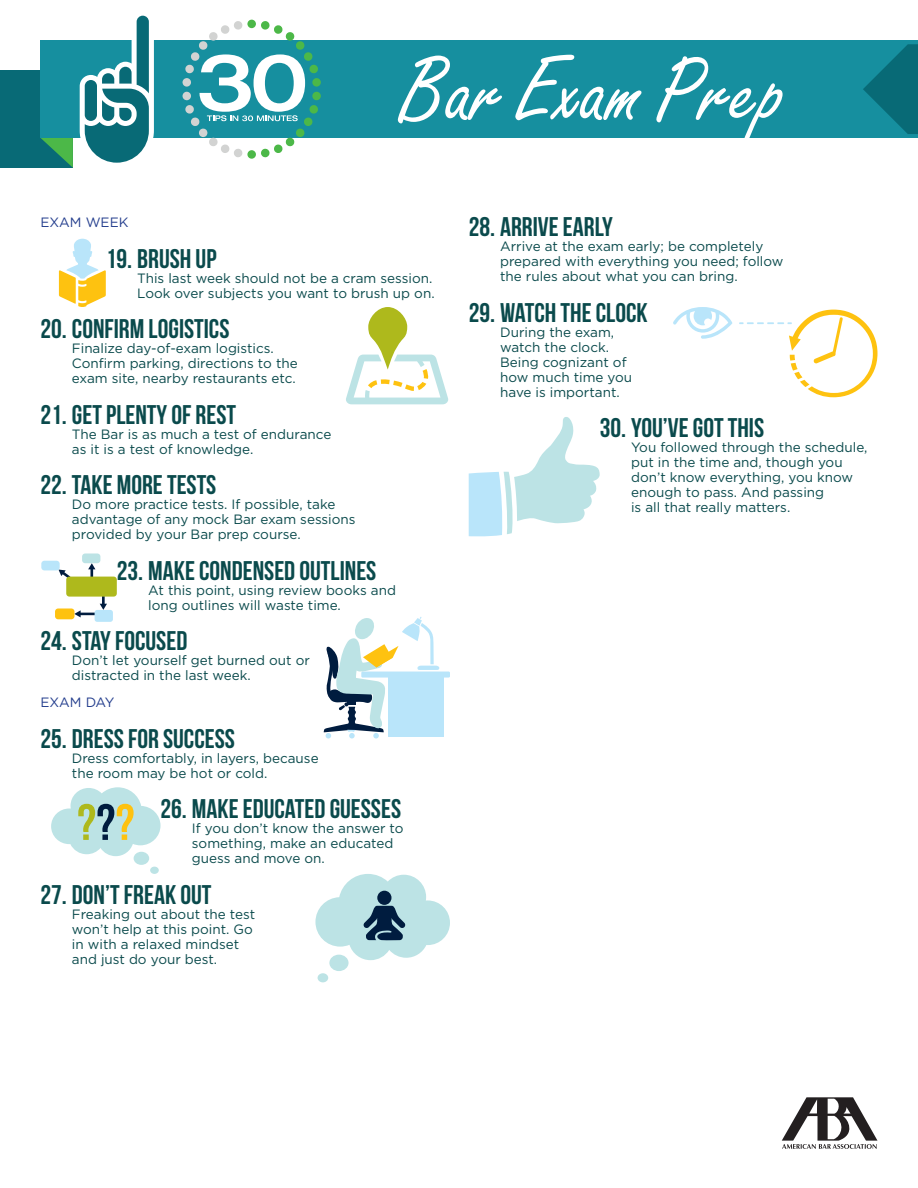
<style>
.page{position:relative;width:918px;height:1188px;background:#fff}
.page>*{position:absolute;margin:0;border:0;box-sizing:border-box;transform-origin:0 0}
.t1{font:93.6px "Freestyle Script Std";color:#fff}
.t2{font:700 27px "Bebas Neue";color:#0a4a4c}
.t3{font:13.5px/15px "Gotham";color:#0a4a4c}
.Paragraph_Style_2{font:13.5px "Gotham";color:#253f8e}
</style>
<div class="page">
<div style="left:0;top:70px;width:73px;height:98px;background:#086a76"></div>
<svg style="left:41px;top:138px;width:32px;height:30px"></svg>
<div style="left:40px;top:40px;width:878px;height:98px;background:#168f9f"></div>
<svg style="left:863px;top:44px;width:55px;height:90px"></svg>
<svg style="left:182px;top:78px;width:9px;height:9px"></svg>
<svg style="left:182px;top:92px;width:9px;height:8px"></svg>
<div style="left:312px;top:92px;width:9px;height:8px;background:#4cb848;border-radius:50%"></div>
<svg style="left:312px;top:78px;width:9px;height:9px"></svg>
<svg style="left:185px;top:21px;width:134px;height:137px"></svg>
<svg style="left:80px;top:15px;width:74px;height:148px"></svg>
<svg style="left:782px;top:1097px;width:95px;height:52px"></svg>
<svg style="left:59px;top:239px;width:47px;height:68px"></svg>
<svg style="left:346px;top:307px;width:102px;height:97px"></svg>
<svg style="left:88px;top:563px;width:7px;height:14px"></svg>
<svg style="left:74px;top:597px;width:33px;height:20px"></svg>
<svg style="left:58px;top:570px;width:12px;height:8px"></svg>
<div style="left:66px;top:577px;width:51px;height:20px;background:#aeb91c;border-radius:3px"></div>
<div style="left:82px;top:554px;width:18px;height:9px;background:#bce3e5;border-radius:3px"></div>
<div style="left:41px;top:561px;width:19px;height:9px;background:#b9e5fa;border-radius:3px"></div>
<div style="left:95px;top:610px;width:18px;height:12px;background:#b9e5fa;border-radius:3px"></div>
<div style="left:55px;top:609px;width:19px;height:10px;background:#fec210;border-radius:3px"></div>
<div style="left:361px;top:672px;width:89px;height:6px;background:#b9e5fa"></div>
<div style="left:388px;top:676px;width:56px;height:61px;background:#b9e5fa"></div>
<svg style="left:324px;top:617px;width:115px;height:121px"></svg>
<svg style="left:51px;top:787px;width:110px;height:87px"></svg>
<svg style="left:315px;top:874px;width:135px;height:108px"></svg>
<svg style="left:673px;top:307px;width:59px;height:32px"></svg>
<svg style="left:739px;top:310px;width:139px;height:87px"></svg>
<svg style="left:469px;top:417px;width:131px;height:120px"></svg>
<p class="t1" style="left:401px;top:36px;width:383px">Bar Exam Prep</p>
<p class="Paragraph_Style_2" style="left:40px;top:215px;width:89px">EXAM WEEK</p>
<p class="t2" style="left:106px;top:244px;width:112px">19. BRUSH UP</p>
<p class="t3" style="left:137px;top:270px;width:299px">This last week should not be a cram session.<br>Look over subjects you want to brush up on.</p>
<p class="t2" style="left:40px;top:314px;width:190px">20. CONFIRM LOGISTICS</p>
<p class="t3" style="left:72px;top:341px;width:227px">Finalize day-of-exam logistics.<br>Confirm parking, directions to the exam site, nearby restaurants etc.</p>
<p class="t2" style="left:40px;top:400px;width:197px">21. GET PLENTY OF REST</p>
<p class="t3" style="left:72px;top:426px;width:261px">The Bar is as much a test of endurance as it is a test of knowledge.</p>
<p class="t2" style="left:40px;top:470px;width:177px">22. TAKE MORE TESTS</p>
<p class="t3" style="left:72px;top:497px;width:285px">Do more practice tests. If possible, take advantage of any mock Bar exam sessions provided by your Bar prep course.</p>
<p class="t2" style="left:117px;top:556px;width:261px">23. MAKE CONDENSED OUTLINES</p>
<p class="t3" style="left:148px;top:582px;width:249px">At this point, using review books and long outlines will waste time.</p>
<p class="t2" style="left:40px;top:626px;width:148px">24. STAY FOCUSED</p>
<p class="t3" style="left:72px;top:653px;width:240px">Don’t let yourself get burned out or distracted in the last week.</p>
<p class="Paragraph_Style_2" style="left:40px;top:695px;width:75px">EXAM DAY</p>
<p class="t2" style="left:40px;top:724px;width:196px">25. DRESS FOR SUCCESS</p>
<p class="t3" style="left:72px;top:750px;width:248px">Dress comfortably, in layers, because the room may be hot or cold.</p>
<p class="t2" style="left:161px;top:794px;width:242px">26. MAKE EDUCATED GUESSES</p>
<p class="t3" style="left:192px;top:821px;width:213px">If you don’t know the answer to something, make an educated guess and move on.</p>
<p class="t2" style="left:40px;top:880px;width:172px">27. DON’T FREAK OUT</p>
<p class="t3" style="left:72px;top:906px;width:185px">Freaking out about the test won’t help at this point. Go in with a relaxed mindset and just do your best.</p>
<p class="t2" style="left:469px;top:212px;width:146px">28. ARRIVE EARLY</p>
<p class="t3" style="left:500px;top:239px;width:285px">Arrive at the exam early; be completely prepared with everything you need; follow the rules about what you can bring.</p>
<p class="t2" style="left:469px;top:298px;width:181px">29. WATCH THE CLOCK</p>
<p class="t3" style="left:500px;top:324px;width:134px">During the exam, watch the clock.<br>Being cognizant of how much time you have is important.</p>
<p class="t2" style="left:600px;top:413px;width:166px">30. YOU’VE GOT THIS</p>
<p class="t3" style="left:631px;top:440px;width:238px">You followed through the schedule, put in the time and, though you don’t know everything, you know enough to pass. And passing<br>is all that really matters.</p>
</div>
